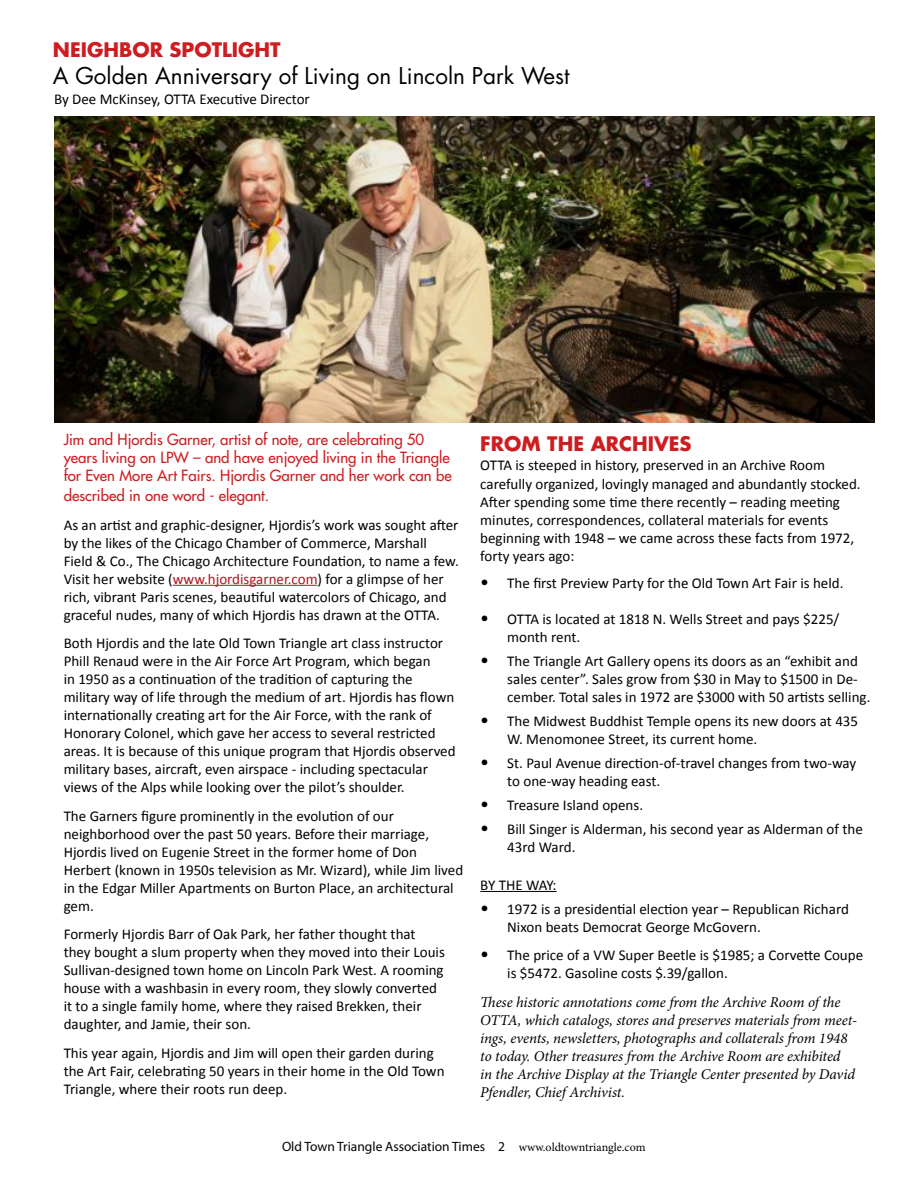
<style>
.page{position:relative;width:918px;height:1188px;background:#fff}
.page>*{position:absolute;margin:0;border:0;box-sizing:border-box;transform-origin:0 0}
.t1{font:22.5px "Futura Std";color:#000}
.t2{font:700 19.5px "Futura Std";color:#ce1d21}
.t3{font:15px/18px "Calibri";color:#000}
.t4{font:italic 15px/18px "Minion Pro";letter-spacing:-.005em;color:#000}
.t5{font:500 15px/18px "Futura Std";color:#ce1d21}
.t6{font:13.5px "Myriad Pro";color:#000}
.s1{color:#ac1422}
.s2{font-size:18px}
.s3{font-family:"Minion Pro";font-size:12px}
</style>
<div class="page">
<hr style="left:173px;top:585px;width:145px;height:1px;background:#ac1422">
<hr style="left:480px;top:891px;width:77px;height:1px;background:#000">
<img style="left:54px;top:116px;width:821px;height:306px">
<h2 class="t2" style="left:53px;top:36px;width:229px">NEIGHBOR SPOTLIGHT</h2>
<h1 class="t1" style="left:53px;top:61px;width:518px">A Golden Anniversary of Living on Lincoln Park West</h1>
<p class="t3" style="left:54px;top:90px;width:257px">By Dee McKinsey, OTTA Executive Director</p>
<p class="t5" style="left:64px;top:431px;width:390px">Jim and Hjordis Garner, artist of note, are celebrating 50 years living on LPW – and have enjoyed living in the Triangle for Even More Art Fairs. Hjordis Garner and her work can be</p>
<p class="t5" style="left:64px;top:487px;width:207px">described in one word - elegant.</p>
<p class="t3" style="left:64px;top:515px;width:397px">As an artist and graphic-designer, Hjordis’s work was sought after by the likes of the Chicago Chamber of Commerce, Marshall Field &amp; Co., The Chicago Architecture Foundation, to name a few.<br>Visit her website (<span class="s1">www.hjordisgarner.com</span>) for a glimpse of her rich, vibrant Paris scenes, beautiful watercolors of Chicago, and graceful nudes, many of which Hjordis has drawn at the OTTA.</p>
<p class="t3" style="left:64px;top:633px;width:393px">Both Hjordis and the late Old Town Triangle art class instructor Phill Renaud were in the Air Force Art Program, which began<br>in 1950 as a continuation of the tradition of capturing the military way of life through the medium of art. Hjordis has flown internationally creating art for the Air Force, with the rank of Honorary Colonel, which gave her access to several restricted areas. It is because of this unique program that Hjordis observed military bases, aircraft, even airspace - including spectacular views of the Alps while looking over the pilot’s shoulder.</p>
<p class="t3" style="left:64px;top:806px;width:401px">The Garners figure prominently in the evolution of our neighborhood over the past 50 years. Before their marriage, Hjordis lived on Eugenie Street in the former home of Don Herbert (known in 1950s television as Mr. Wizard), while Jim lived in the Edgar Miller Apartments on Burton Place, an architectural gem.</p>
<p class="t3" style="left:64px;top:924px;width:383px">Formerly Hjordis Barr of Oak Park, her father thought that they bought a slum property when they moved into their Louis Sullivan-designed town home on Lincoln Park West. A rooming house with a washbasin in every room, they slowly converted it to a single family home, where they raised Brekken, their daughter, and Jamie, their son.</p>
<p class="t3" style="left:64px;top:1043px;width:382px">This year again, Hjordis and Jim will open their garden during the Art Fair, celebrating 50 years in their home in the Old Town<br>Triangle, where their roots run deep.</p>
<h2 class="t2" style="left:480px;top:431px;width:213px">FROM THE ARCHIVES</h2>
<p class="t3" style="left:480px;top:455px;width:382px">OTTA is steeped in history, preserved in an Archive Room carefully organized, lovingly managed and abundantly stocked.<br>After spending some time there recently – reading meeting minutes, correspondences, collateral materials for events beginning with 1948 – we came across these facts from 1972, forty years ago:</p>
<p class="t3" style="left:480px;top:573px;width:365px"><span class="s2">•</span> The first Preview Party for the Old Town Art Fair is held.</p>
<p class="t3" style="left:507px;top:609px;width:334px;text-indent:-27px"><span class="s2">•</span> OTTA is located at 1818 N. Wells Street and pays $225/ month rent.</p>
<p class="t3" style="left:507px;top:651px;width:365px;text-indent:-27px"><span class="s2">•</span> The Triangle Art Gallery opens its doors as an “exhibit and sales center”. Sales grow from $30 in May to $1500 in De&shy;cember. Total sales in 1972 are $3000 with 50 artists selling.</p>
<p class="t3" style="left:507px;top:711px;width:352px;text-indent:-27px"><span class="s2">•</span> The Midwest Buddhist Temple opens its new doors at 435<br>W. Menomonee Street, its current home.</p>
<p class="t3" style="left:507px;top:753px;width:351px;text-indent:-27px"><span class="s2">•</span> St. Paul Avenue direction-of-travel changes from two-way to one-way heading east.</p>
<p class="t3" style="left:480px;top:795px;width:164px"><span class="s2">•</span> Treasure Island opens.</p>
<p class="t3" style="left:507px;top:819px;width:357px;text-indent:-27px"><span class="s2">•</span> Bill Singer is Alderman, his second year as Alderman of the<br>43rd Ward.</p>
<p class="t3" style="left:480px;top:875px;width:78px">BY THE WAY:</p>
<p class="t3" style="left:507px;top:899px;width:343px;text-indent:-27px"><span class="s2">•</span> 1972 is a presidential election year – Republican Richard<br>Nixon beats Democrat George McGovern.</p>
<p class="t3" style="left:507px;top:945px;width:357px;text-indent:-27px"><span class="s2">•</span> The price of a VW Super Beetle is $1985; a Corvette Coupe is $5472. Gasoline costs $.39/gallon.</p>
<p class="t4" style="left:480px;top:993px;width:379px">These historic annotations come from the Archive Room ofthe OTTA, which catalogs, stores and preserves materials from meet&shy;ings, events, newsletters, photographs and collaterals from 1948 to today. Other treasures from the Archive Room are exhibited<br>in the Archive Display at the Triangle Center presented by David Pfendler, ChiefArchivist.</p>
<p class="t6" style="left:282px;top:1139px;width:365px">Old Town Triangle Association Times 2 <span class="s3">www.oldtowntriangle.com</span></p>
</div>
